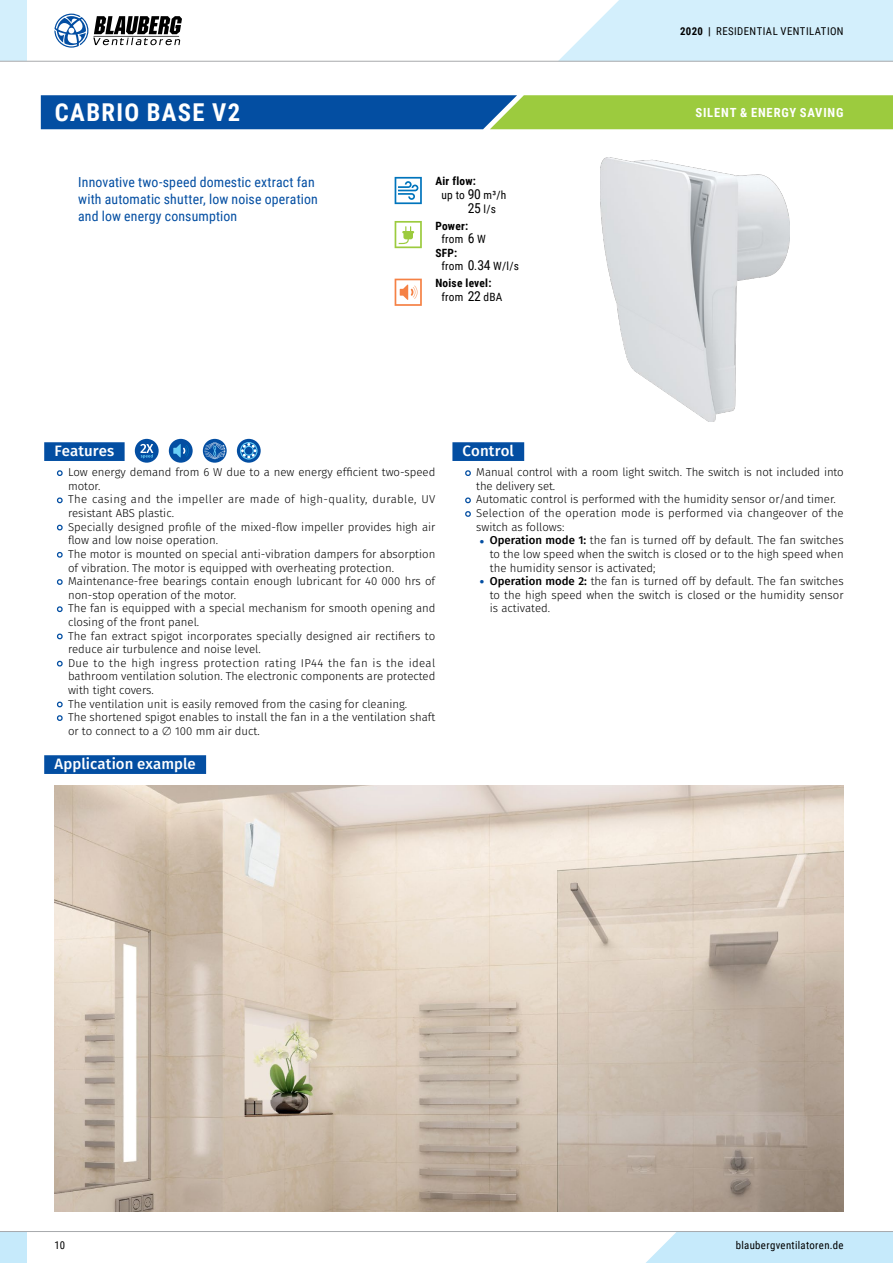
<style>
.page{position:relative;width:893px;height:1263px;background:#fff}
.page>*{position:absolute;margin:0;border:0;box-sizing:border-box;transform-origin:0 0}
.t1{font:700 24.6px "Roboto Condensed";letter-spacing:.055em;color:#fff}
.t2{font:500 15px "Fira Sans";letter-spacing:.005em;color:#fff}
.t3{font:13.8px/17px "Roboto Condensed";letter-spacing:.01em;color:#034ea2}
.t4{font:700 12.6px "Roboto Condensed";letter-spacing:.065em;color:#fff}
.t5{font:300 11.4px/13.6px "Fira Sans";color:#000}
.t6{font:700 11.4px/13.6px "Roboto Condensed";letter-spacing:.02em;color:#000}
.t7{font:11.4px "Roboto Condensed";letter-spacing:.02em;color:#000}
.t8{font:10.8px "Roboto Condensed";letter-spacing:.035em;color:#000}
.s1{font-size:13.65px}
.s2{font-weight:400}
.s3{font-weight:400;font-size:13.65px}
.s4{font-weight:700}
.s5{font-weight:700;font-size:12.6px;color:#034ea2}
.s6{font-weight:500}
</style>
<div class="page">
<svg style="left:41px;top:95px;width:852px;height:34px;background:#4b8876"></svg>
<div style="left:44px;top:442px;width:81px;height:19px;background:#034ea2"></div>
<svg style="left:56px;top:470px;width:7px;height:6px"></svg>
<svg style="left:56px;top:497px;width:7px;height:7px"></svg>
<svg style="left:56px;top:524px;width:7px;height:7px"></svg>
<svg style="left:56px;top:551px;width:7px;height:7px"></svg>
<svg style="left:57px;top:579px;width:6px;height:6px"></svg>
<svg style="left:56px;top:606px;width:7px;height:7px"></svg>
<svg style="left:56px;top:633px;width:7px;height:7px"></svg>
<svg style="left:56px;top:660px;width:7px;height:7px"></svg>
<svg style="left:56px;top:701px;width:7px;height:7px"></svg>
<svg style="left:56px;top:715px;width:7px;height:6px"></svg>
<svg style="left:237px;top:439px;width:24px;height:24px"></svg>
<svg style="left:240px;top:442px;width:18px;height:17px"></svg>
<div style="left:169px;top:439px;width:24px;height:24px;background:#034ea2;border-radius:50%"></div>
<svg style="left:173px;top:444px;width:16px;height:14px"></svg>
<svg style="left:203px;top:439px;width:24px;height:24px"></svg>
<svg style="left:204px;top:442px;width:22px;height:17px"></svg>
<div style="left:135px;top:439px;width:24px;height:24px;background:#034ea2;border-radius:50%"></div>
<svg style="left:140px;top:444px;width:13px;height:14px"></svg>
<div style="left:452px;top:442px;width:72px;height:19px;background:#034ea2"></div>
<svg style="left:465px;top:470px;width:6px;height:6px"></svg>
<svg style="left:465px;top:497px;width:6px;height:7px"></svg>
<svg style="left:465px;top:511px;width:6px;height:6px"></svg>
<img style="left:600px;top:157px;width:189px;height:264px">
<div style="left:44px;top:755px;width:162px;height:19px;background:#034ea2"></div>
<img style="left:54px;top:786px;width:790px;height:425px">
<svg style="left:395px;top:177px;width:27px;height:27px"></svg>
<svg style="left:395px;top:221px;width:27px;height:27px"></svg>
<svg style="left:395px;top:279px;width:27px;height:27px"></svg>
<div style="left:646px;top:1232px;width:247px;height:31px;background:#c6eafb"></div>
<div style="left:0;top:1231px;width:27px;height:32px;background:#c6eafb"></div>
<hr style="left:0;top:1231px;width:893px;height:1px;background:#a7a9ac">
<div style="left:0;top:0;width:27px;height:61px;background:#d3effc"></div>
<hr style="left:0;top:61px;width:893px;height:1px;background:#a7a9ac">
<svg style="left:558px;top:0;width:335px;height:62px;background:#d6effa"></svg>
<svg style="left:54px;top:14px;width:128px;height:34px"></svg>
<h1 class="t1" style="left:55px;top:95px;width:187px">CABRIO BASE V2</h1>
<p class="t3" style="left:78px;top:173px;width:241px">Innovative two-speed domestic extract fan with automatic shutter, low noise operation and low energy consumption</p>
<p class="t6" style="left:435px;top:174px;width:42px">Air flow:</p>
<p class="t7" style="left:441px;top:187px;width:66px">up to <span class="s1">90</span> m³/h</p>
<p class="t7" style="left:468px;top:201px;width:30px"><span class="s1">25</span> l/s</p>
<p class="t6" style="left:435px;top:218px;width:34px">Power:</p>
<p class="t7" style="left:441px;top:231px;width:46px">from <span class="s1">6</span> W</p>
<p class="t6" style="left:435px;top:245px;width:23px">SFP:</p>
<p class="t7" style="left:441px;top:258px;width:79px">from <span class="s1">0</span>.<span class="s1">34</span> W/l/s</p>
<p class="t6" style="left:441px;top:276px;width:63px;text-indent:-6px">Noise level: <span class="s2">from</span> <span class="s3">22</span> <span class="s2">dBA</span></p>
<p class="t8" style="left:680px;top:23px;width:165px"><span class="s4">2020 |</span> RESIDENTIAL VENTILATION</p>
<p class="t4" style="left:695px;top:104px;width:149px">SILENT &amp; ENERGY SAVING</p>
<h2 class="t2" style="left:54px;top:440px;width:61px">Features</h2>
<p class="t5" style="left:68px;top:466px;width:369px">Low energy demand from 6 W due to a new energy efficient two-speed motor.<br>The casing and the impeller are made of high-quality, durable, UV resistant ABS plastic.<br>Specially designed profile of the mixed-flow impeller provides high air flow and low noise operation.<br>The motor is mounted on special anti-vibration dampers for absorption of vibration. The motor is equipped with overheating protection.<br>Maintenance-free bearings contain enough lubricant for 40 000 hrs of non-stop operation of the motor.<br>The fan is equipped with a special mechanism for smooth opening and closing of the front panel.<br>The fan extract spigot incorporates specially designed air rectifiers to reduce air turbulence and noise level.<br>Due to the high ingress protection rating IP44 the fan is the ideal bathroom ventilation solution. The electronic components are protected with tight covers.<br>The ventilation unit is easily removed from the casing for cleaning.<br>The shortened spigot enables to install the fan in a the ventilation shaft or to connect to a ∅ 100 mm air duct.</p>
<h2 class="t2" style="left:54px;top:753px;width:143px">Application example</h2>
<h2 class="t2" style="left:463px;top:440px;width:53px">Control</h2>
<p class="t5" style="left:476px;top:466px;width:369px">Manual control with a room light switch. The switch is not included into the delivery set.<br>Automatic control is performed with the humidity sensor or/and timer.<br>Selection of the operation mode is performed via changeover of the switch as follows:</p>
<p class="t5" style="left:490px;top:534px;width:355px;text-align:justify;text-indent:-10px"><span class="s5">•</span> <span class="s6">Operation mode 1:</span> the fan is turned off by default. The fan switches to the low speed when the switch is closed or to the high speed when the humidity sensor is activated;</p>
<p class="t5" style="left:490px;top:575px;width:355px;text-align:justify;text-indent:-10px"><span class="s5">•</span> <span class="s6">Operation mode 2:</span> the fan is turned off by default. The fan switches to the high speed when the switch is closed or the humidity sensor is activated.</p>
<p class="t8" style="left:54px;top:1238px;width:12px">10</p>
<p class="t8" style="left:736px;top:1238px;width:109px">blaubergventilatoren.de</p>
</div>
